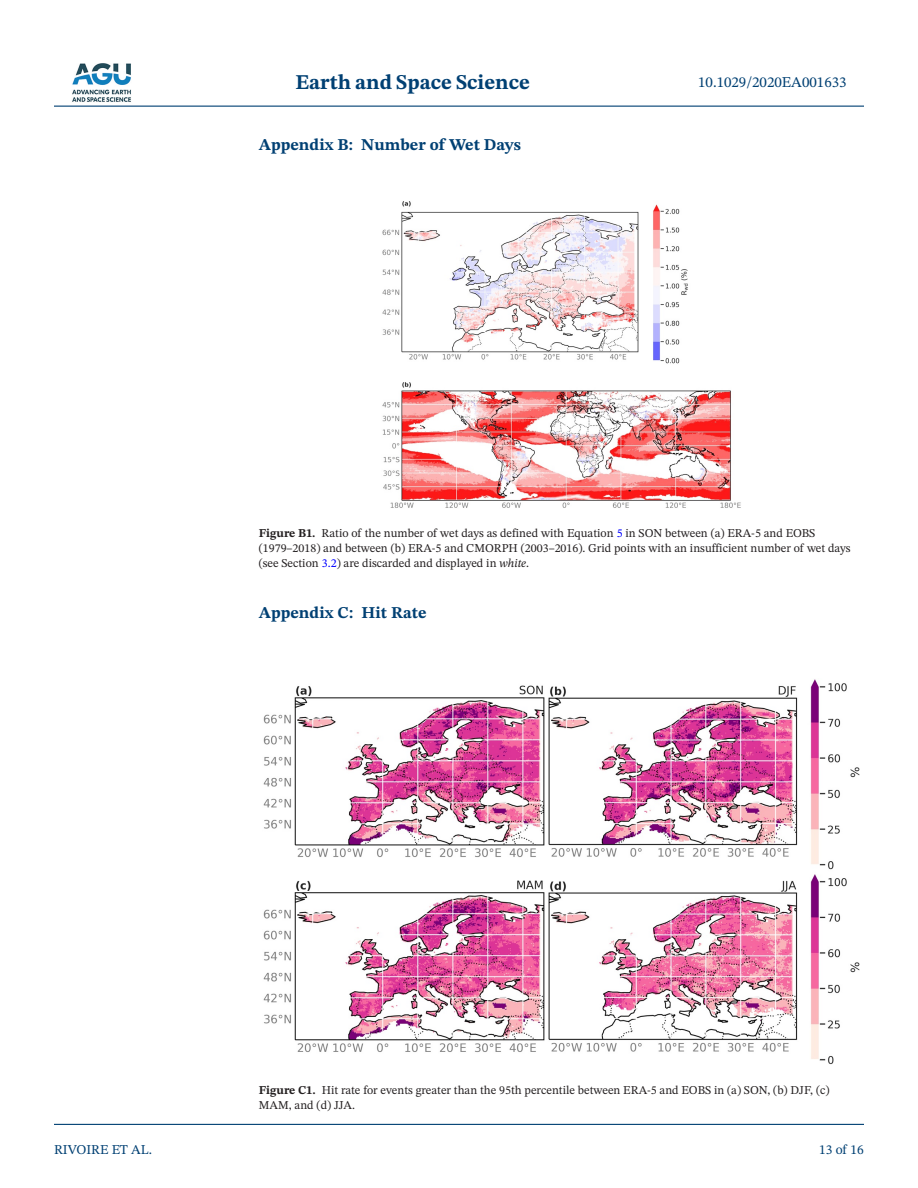
<style>
.page{position:relative;width:918px;height:1188px;background:#fff}
.page>*{position:absolute;margin:0;border:0;box-sizing:border-box;transform-origin:0 0}
.t1{font:700 21px "STIX Two Text";color:#004073}
.t2{font:700 16.5px "STIX Two Text";color:#004073}
.t3{font:15px "STIX Two Text";color:#004073}
.t4{font:13.5px "STIX Two Text";color:#004073}
.t5{font:12px/15px "STIX Two Text";color:#231f20}
.s1{font-weight:700}
.s2{color:#00f}
.s3{font-style:italic}
</style>
<div class="page">
<hr style="left:54px;top:106px;width:810px;height:1px;background:#004073">
<hr style="left:54px;top:1124px;width:810px;height:1px;background:#004073">
<img style="left:72px;top:63px;width:59px;height:39px">
<img style="left:382px;top:201px;width:359px;height:307px">
<img style="left:263px;top:679px;width:597px;height:386px">
<h1 class="t1" style="left:295px;top:67px;width:236px">Earth and Space Science</h1>
<h2 class="t2" style="left:259px;top:133px;width:264px">Appendix B: Number of Wet Days</h2>
<p class="t3" style="left:698px;top:72px;width:150px">10.1029/2020EA001633</p>
<p class="t5" style="left:259px;top:526px;width:593px"><span class="s1">Figure B1.</span> Ratio of the number of wet days as defined with Equation <span class="s2">5</span> in SON between (a) ERA-5 and EOBS (1979–2018) and between (b) ERA-5 and CMORPH (2003–2016). Grid points with an insufficient number of wet days (see Section <span class="s2">3.2</span>) are discarded and displayed in <span class="s3">white</span>.</p>
<h2 class="t2" style="left:259px;top:601px;width:169px">Appendix C: Hit Rate</h2>
<p class="t4" style="left:54px;top:1140px;width:100px">RIVOIRE ET AL.</p>
<p class="t5" style="left:259px;top:1082px;width:572px"><span class="s1">Figure C1.</span> Hit rate for events greater than the 95th percentile between ERA-5 and EOBS in (a) SON, (b) DJF, (c)<br>MAM, and (d) JJA.</p>
<p class="t4" style="left:819px;top:1140px;width:46px">13 of 16</p>
</div>
